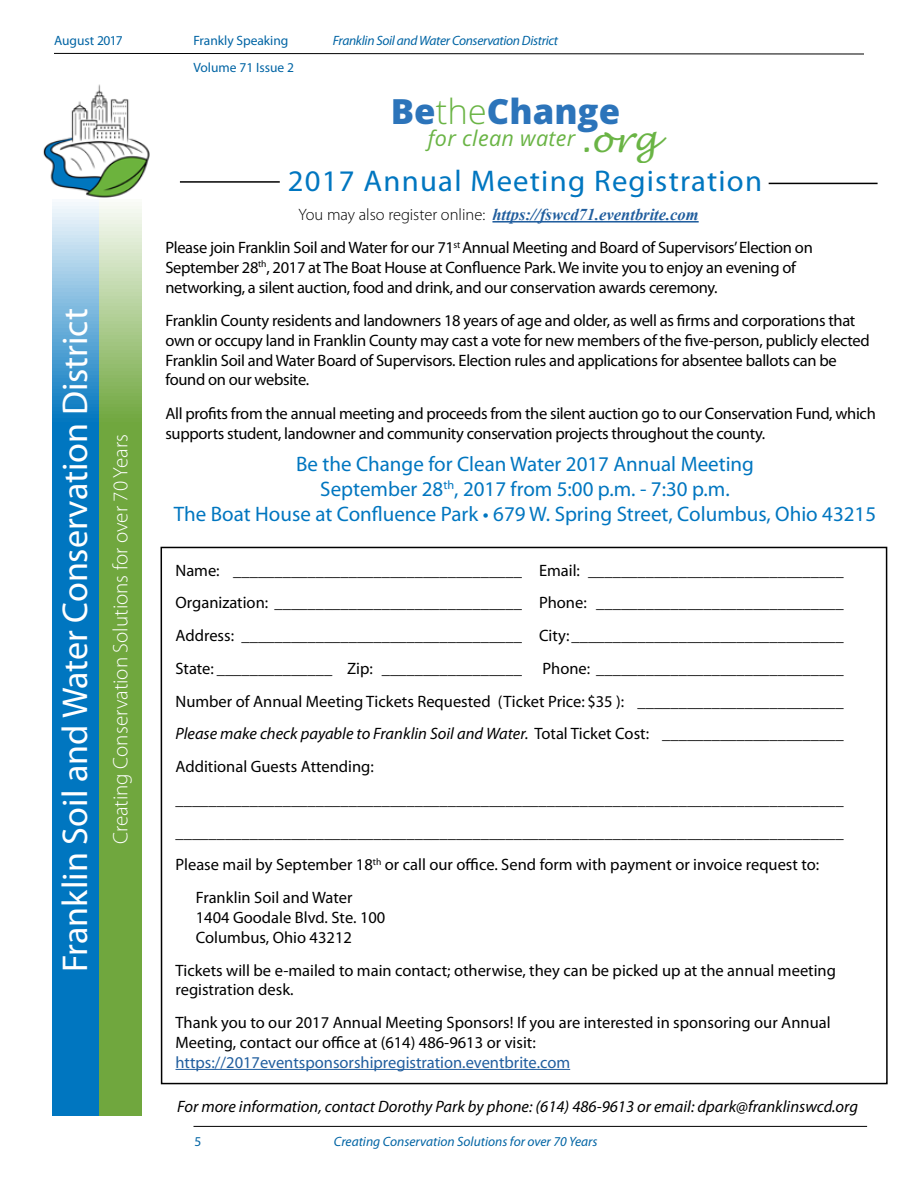
<style>
.page{position:relative;width:918px;height:1188px;background:#fff}
.page>*{position:absolute;margin:0;border:0;box-sizing:border-box;transform-origin:0 0}
.t1{font:36px "Myriad Pro";color:#fff}
.t2{font:800 34.8px "Open Sans";color:#2c74ba}
.t3{font:30px "Myriad Pro";letter-spacing:.04em;color:#0076c0}
.t4{font:italic 21.6px "Open Sans";letter-spacing:.015em;color:#6ab445}
.t5{font:21px/25.2px "Myriad Pro";color:#0076c0;text-align:center}
.t6{font:300 21px "Myriad Pro";color:#fff}
.t7{font:16.5px/19.8px "Myriad Pro";letter-spacing:-.02em;color:#000}
.t8{font:16.5px/32.7px "Myriad";color:#000;text-align:justify}
.t9{font:16.5px/19.8px "Myriad Pro";color:#000}
.t10{font:italic 16.5px "Myriad Pro";color:#000}
.t11{font:16.5px "Myriad";color:#215e9e}
.t12{font:italic 700 16.5px "Times New Roman";color:#215e9e}
.t13{font:italic 13.5px "Myriad Pro";letter-spacing:-.01em;color:#0064a4}
.t14{font:13.5px "Myriad Pro";letter-spacing:-.005em;color:#0064a4}
.s1{font-weight:300;color:#6ab445}
.s2{font-family:"Lucida Handwriting";font-size:34.8px}
.s3{font-family:"Myriad Pro";font-weight:300;font-style:normal;color:#000}
.s4{font-family:"Myriad";font-style:normal}
</style>
<div class="page">
<svg style="left:54px;top:53px;width:810px;height:1px"></svg>
<hr style="left:194px;top:1126px;width:673px;height:1px;background:#000">
<svg style="left:53px;top:202px;width:46px;height:914px;fill:#0076c0"></svg>
<svg style="left:99px;top:206px;width:42px;height:909px;fill:#70a73e"></svg>
<img style="left:43px;top:84px;width:137px;height:114px">
<hr style="left:180px;top:181px;width:100px;height:2px;background:#000">
<hr style="left:769px;top:183px;width:109px;height:1px;background:#000">
<hr style="left:176px;top:1069px;width:394px;height:1px;background:#215e9e">
<hr style="left:492px;top:221px;width:207px;height:2px;background:#215e9e">
<p class="t14" style="left:54px;top:32px;width:70px">August 2017</p>
<p class="t14" style="left:193px;top:32px;width:96px">Frankly Speaking</p>
<p class="t13" style="left:333px;top:32px;width:227px">Franklin Soil and Water Conservation District</p>
<p class="t14" style="left:193px;top:59px;width:102px">Volume 71 Issue 2</p>
<h2 class="t2" style="left:391px;top:84px;width:231px">Be<span class="s1">the</span>Change</h2>
<h3 class="t4" style="left:428px;top:124px;width:231px">for clean water <span class="s2">.org</span></h3>
<h3 class="t3" style="left:288px;top:162px;width:476px">2017 Annual Meeting Registration</h3>
<h1 class="t1" style="left:53px;top:972px;width:666px;rotate:-90deg">Franklin Soil and Water Conservation District</h1>
<p class="t6" style="left:108px;top:844px;width:411px;rotate:-90deg">Creating Conservation Solutions for over 70 Years</p>
<p class="t12" style="left:298px;top:203px;width:402px"><span class="s3">You may also register online:</span> https://fswcd71.eventbrite.com</p>
<p class="t7" style="left:165px;top:237px;width:649px">Please join Franklin Soil and Water for our 71<sup>st</sup> Annual Meeting and Board of Supervisors’ Election on<br>September 28<sup>th</sup>, 2017 at The Boat House at Confluence Park. We invite you to enjoy an evening of networking, a silent auction, food and drink, and our conservation awards ceremony.</p>
<p class="t7" style="left:165px;top:310px;width:706px">Franklin County residents and landowners 18 years of age and older, as well as firms and corporations that own or occupy land in Franklin County may cast a vote for new members of the five-person, publicly elected Franklin Soil and Water Board of Supervisors. Election rules and applications for absentee ballots can be found on our website.</p>
<p class="t7" style="left:165px;top:403px;width:712px">All profits from the annual meeting and proceeds from the silent auction go to our Conservation Fund, which supports student, landowner and community conservation projects throughout the county.</p>
<p class="t5" style="left:174px;top:451px;width:704px">Be the Change for Clean Water 2017 Annual Meeting<br>September 28<sup>th</sup>, 2017 from 5:00 p.m. - 7:30 p.m.<br>The Boat House at Confluence Park • 679 W. Spring Street, Columbus, Ohio 43215</p>
<p class="t8" style="left:176px;top:555px;width:670px">Name: ___________________________________ Email: _______________________________ Organization: ______________________________ Phone: ______________________________ Address: __________________________________ City:_________________________________ State: ______________ Zip: _________________ Phone: ______________________________ Number of Annual Meeting Tickets Requested (Ticket Price: $35 ): _________________________</p>
<p class="t10" style="left:176px;top:724px;width:670px">Please make check payable to Franklin Soil and Water. <span class="s4">Total Ticket Cost: ______________________</span></p>
<p class="t8" style="left:176px;top:751px;width:670px;text-align:left">Additional Guests Attending: _________________________________________________________________________________ _________________________________________________________________________________</p>
<p class="t9" style="left:196px;top:848px;width:625px;line-height:32.7px;text-indent:-20px">Please mail by September 18<sup>th</sup> or call our office. Send form with payment or invoice request to:<br>Franklin Soil and Water</p>
<p class="t9" style="left:196px;top:907px;width:191px">1404 Goodale Blvd. Ste. 100<br>Columbus, Ohio 43212</p>
<p class="t9" style="left:176px;top:960px;width:662px">Tickets will be e-mailed to main contact; otherwise, they can be picked up at the annual meeting registration desk.</p>
<p class="t9" style="left:176px;top:1012px;width:657px">Thank you to our 2017 Annual Meeting Sponsors! If you are interested in sponsoring our Annual<br>Meeting, contact our office at (614) 486-9613 or visit:</p>
<p class="t11" style="left:176px;top:1054px;width:396px">https://2017eventsponsorshipregistration.eventbrite.com</p>
<p class="t10" style="left:177px;top:1096px;width:682px">For more information, contact Dorothy Park by phone: (614) 486-9613 or email: dpark@franklinswcd.org</p>
<p class="t14" style="left:194px;top:1133px;width:8px">5</p>
<p class="t13" style="left:334px;top:1133px;width:265px">Creating Conservation Solutions for over 70 Years</p>
</div>
